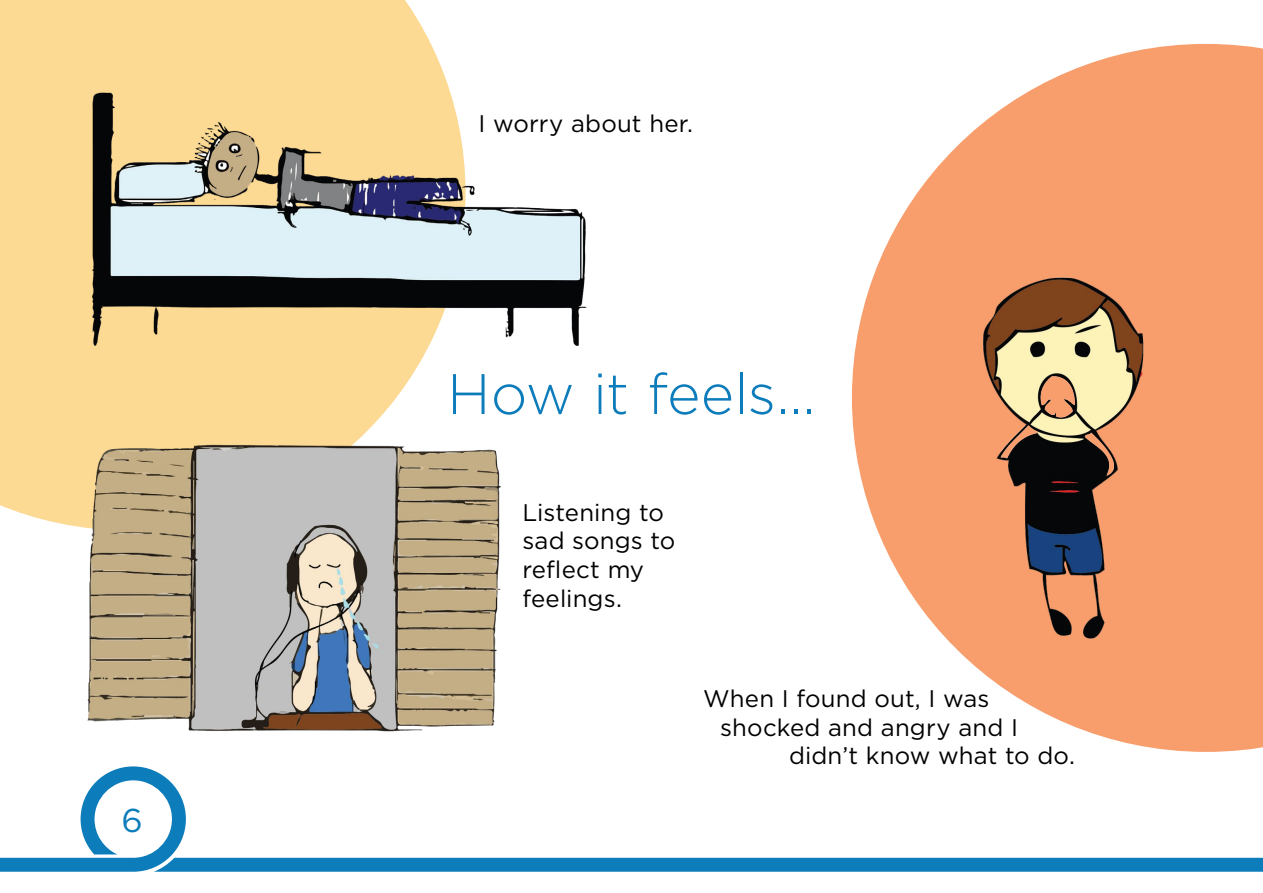
<style>
.page{position:relative;width:1263px;height:893px;background:#fff}
.page>*{position:absolute;margin:0;border:0;box-sizing:border-box;transform-origin:0 0}
.t1{font:300 57px "Gotham";letter-spacing:-.005em;color:#0d7cba}
.t2{font:33px "Gotham";color:#0d7cba}
.t3{font:24px/28.8px "Gotham";letter-spacing:.005em;color:#000}
</style>
<div class="page">
<div style="left:0;top:0;width:449px;height:528px;background:#fcda94"></div>
<img style="left:88px;top:88px;width:499px;height:261px">
<img style="left:85px;top:440px;width:416px;height:292px">
<svg style="left:852px;top:44px;width:411px;height:708px;fill:#f89e6d"></svg>
<img style="left:982px;top:274px;width:166px;height:365px">
<svg style="left:0;top:766px;width:1263px;height:106px"></svg>
<h2 class="t2" style="left:121px;top:799px;width:23px">6</h2>
<p class="t3" style="left:478px;top:108px;width:216px">I worry about her.</p>
<h1 class="t1" style="left:447px;top:358px;width:370px">How it feels...</h1>
<p class="t3" style="left:522px;top:497px;width:154px">Listening to sad songs to refect my feelings.</p>
<p class="t3" style="left:703px;top:683px;width:288px">When I found out, I was</p>
<p class="t3" style="left:720px;top:712px;width:299px">shocked and angry and I</p>
<p class="t3" style="left:789px;top:741px;width:288px">didn’t know what to do.</p>
</div>
